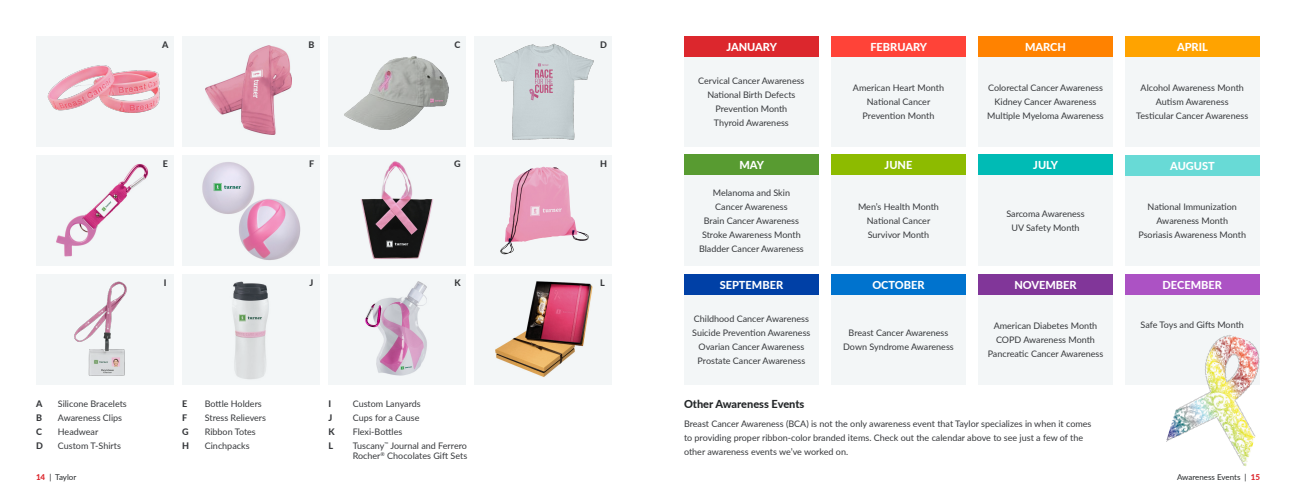
<style>
.page{position:relative;width:1296px;height:504px;background:#fff}
.page>*{position:absolute;margin:0;border:0;box-sizing:border-box;transform-origin:0 0}
.t1{font:800 11px "Lato";color:#fff}
.t2{font:800 11px "Lato";color:#242729}
.Body_Copy{font:9px/14px "Lato";color:#37393c}
.t3{font:800 9px/14px "Lato";color:#37393c}
.t4{font:8px "Lato";color:#242729}
.s1{font-weight:800;color:#dc272d}
</style>
<div class="page">
<div style="left:36px;top:36px;width:137px;height:110px;background:#f3f6f7"></div>
<div style="left:182px;top:36px;width:138px;height:110px;background:#f3f6f7"></div>
<div style="left:328px;top:36px;width:138px;height:110px;background:#f3f6f7"></div>
<div style="left:475px;top:36px;width:137px;height:110px;background:#f3f6f7"></div>
<div style="left:36px;top:274px;width:137px;height:110px;background:#f3f6f7"></div>
<div style="left:182px;top:274px;width:138px;height:110px;background:#f3f6f7"></div>
<div style="left:328px;top:274px;width:138px;height:110px;background:#f3f6f7"></div>
<div style="left:475px;top:274px;width:137px;height:110px;background:#f3f6f7"></div>
<div style="left:36px;top:155px;width:137px;height:110px;background:#f3f6f7"></div>
<div style="left:182px;top:155px;width:138px;height:110px;background:#f3f6f7"></div>
<div style="left:328px;top:155px;width:138px;height:110px;background:#f3f6f7"></div>
<div style="left:475px;top:155px;width:137px;height:110px;background:#f3f6f7"></div>
<img style="left:47px;top:65px;width:113px;height:48px">
<img style="left:57px;top:164px;width:92px;height:93px">
<img style="left:74px;top:281px;width:53px;height:95px">
<img style="left:365px;top:282px;width:62px;height:94px">
<img style="left:205px;top:46px;width:86px;height:89px">
<img style="left:202px;top:162px;width:99px;height:98px">
<img style="left:232px;top:281px;width:37px;height:98px">
<img style="left:496px;top:281px;width:97px;height:96px">
<img style="left:344px;top:56px;width:105px;height:74px">
<img style="left:361px;top:161px;width:72px;height:98px">
<img style="left:494px;top:43px;width:100px;height:97px">
<img style="left:500px;top:167px;width:89px;height:87px">
<div style="left:684px;top:36px;width:135px;height:110px;background:#f3f6f7"></div>
<div style="left:684px;top:274px;width:135px;height:110px;background:#f3f6f7"></div>
<div style="left:684px;top:155px;width:135px;height:110px;background:#f3f6f7"></div>
<div style="left:831px;top:36px;width:135px;height:110px;background:#f3f6f7"></div>
<div style="left:831px;top:274px;width:135px;height:110px;background:#f3f6f7"></div>
<div style="left:831px;top:155px;width:135px;height:110px;background:#f3f6f7"></div>
<div style="left:978px;top:36px;width:135px;height:110px;background:#f3f6f7"></div>
<div style="left:978px;top:274px;width:135px;height:110px;background:#f3f6f7"></div>
<div style="left:978px;top:155px;width:135px;height:110px;background:#f3f6f7"></div>
<div style="left:1125px;top:274px;width:135px;height:110px;background:#f3f6f7"></div>
<div style="left:1125px;top:155px;width:135px;height:110px;background:#f3f6f7"></div>
<div style="left:684px;top:36px;width:135px;height:20px;background:#dc272d"></div>
<div style="left:831px;top:36px;width:135px;height:20px;background:#ff4338"></div>
<div style="left:978px;top:36px;width:135px;height:20px;background:#ff8200"></div>
<div style="left:684px;top:155px;width:135px;height:20px;background:#589b31"></div>
<div style="left:831px;top:155px;width:135px;height:20px;background:#8dbb00"></div>
<div style="left:978px;top:155px;width:135px;height:20px;background:#00bbb5"></div>
<div style="left:1125px;top:155px;width:135px;height:20px;background:#68dad6"></div>
<div style="left:684px;top:274px;width:135px;height:20px;background:#0040a6"></div>
<div style="left:831px;top:274px;width:135px;height:20px;background:#0073ce"></div>
<div style="left:978px;top:274px;width:135px;height:20px;background:#813699"></div>
<div style="left:1125px;top:274px;width:135px;height:20px;background:#ac52c4"></div>
<img style="left:1166px;top:335px;width:94px;height:131px">
<div style="left:1125px;top:36px;width:135px;height:110px;background:#f3f6f7"></div>
<div style="left:1125px;top:36px;width:135px;height:20px;background:#ffa300"></div>
<p class="t3" style="left:162px;top:38px;width:8px">A</p>
<p class="t3" style="left:309px;top:38px;width:7px">B</p>
<p class="t3" style="left:455px;top:38px;width:7px">C</p>
<p class="t3" style="left:600px;top:38px;width:8px">D</p>
<p class="t3" style="left:163px;top:157px;width:7px">E</p>
<p class="t3" style="left:309px;top:157px;width:7px">F</p>
<p class="t3" style="left:454px;top:157px;width:8px">G</p>
<p class="t3" style="left:600px;top:157px;width:8px">H</p>
<p class="t3" style="left:164px;top:276px;width:4px">I</p>
<p class="t3" style="left:310px;top:276px;width:5px">J</p>
<p class="t3" style="left:454px;top:276px;width:8px">K</p>
<p class="t3" style="left:600px;top:276px;width:6px">L</p>
<p class="Body_Copy" style="left:58px;top:396px;width:71px">Silicone Bracelets</p>
<p class="Body_Copy" style="left:58px;top:410px;width:66px">Awareness Clips</p>
<p class="Body_Copy" style="left:58px;top:424px;width:42px">Headwear</p>
<p class="Body_Copy" style="left:58px;top:438px;width:65px">Custom T-Shirts</p>
<p class="Body_Copy" style="left:205px;top:396px;width:58px">Bottle Holders</p>
<p class="Body_Copy" style="left:205px;top:410px;width:63px">Stress Relievers</p>
<p class="Body_Copy" style="left:205px;top:424px;width:53px">Ribbon Totes</p>
<p class="Body_Copy" style="left:205px;top:438px;width:46px">Cinchpacks</p>
<p class="t3" style="left:36px;top:396px;width:8px;text-align:justify">A B C D</p>
<p class="t3" style="left:182px;top:396px;width:8px">E<br>F<br>G<br>H</p>
<p class="t3" style="left:328px;top:396px;width:8px">I<br>J<br>K<br>L</p>
<p class="Body_Copy" style="left:353px;top:396px;width:69px">Custom Lanyards</p>
<p class="Body_Copy" style="left:353px;top:410px;width:68px">Cups for a Cause</p>
<p class="Body_Copy" style="left:353px;top:424px;width:51px">Flexi-Bottles</p>
<p class="Body_Copy" style="left:353px;top:440px;width:116px;line-height:10px">Tuscany<sup>™</sup> Journal and Ferrero<br>Rocher<sup>®</sup> Chocolates Gift Sets</p>
<p class="t1" style="left:726px;top:38px;width:52px">JANUARY</p>
<p class="t1" style="left:870px;top:38px;width:58px">FEBRUARY</p>
<p class="t1" style="left:1025px;top:38px;width:42px">MARCH</p>
<p class="t1" style="left:1177px;top:38px;width:32px">APRIL</p>
<p class="Body_Copy" style="left:698px;top:73px;width:108px">Cervical Cancer Awareness</p>
<p class="Body_Copy" style="left:707px;top:87px;width:90px;text-align:center">National Birth Defects<br>Prevention Month</p>
<p class="Body_Copy" style="left:714px;top:115px;width:76px">Thyroid Awareness</p>
<p class="Body_Copy" style="left:853px;top:80px;width:93px">American Heart Month</p>
<p class="Body_Copy" style="left:863px;top:94px;width:73px;text-align:center">National Cancer<br>Prevention Month</p>
<p class="Body_Copy" style="left:988px;top:80px;width:116px">Colorectal Cancer Awareness</p>
<p class="Body_Copy" style="left:995px;top:94px;width:103px">Kidney Cancer Awareness</p>
<p class="Body_Copy" style="left:987px;top:108px;width:118px">Multiple Myeloma Awareness</p>
<p class="Body_Copy" style="left:1141px;top:80px;width:105px">Alcohol Awareness Month</p>
<p class="Body_Copy" style="left:1156px;top:94px;width:74px">Autism Awareness</p>
<p class="Body_Copy" style="left:1136px;top:108px;width:114px">Testicular Cancer Awareness</p>
<p class="t1" style="left:739px;top:157px;width:26px">MAY</p>
<p class="t1" style="left:885px;top:157px;width:29px">JUNE</p>
<p class="t1" style="left:1033px;top:157px;width:26px">JULY</p>
<p class="t1" style="left:1170px;top:158px;width:46px">AUGUST</p>
<p class="Body_Copy" style="left:713px;top:185px;width:79px">Melanoma and Skin</p>
<p class="Body_Copy" style="left:715px;top:199px;width:74px">Cancer Awareness</p>
<p class="Body_Copy" style="left:704px;top:213px;width:97px">Brain Cancer Awareness</p>
<p class="Body_Copy" style="left:702px;top:227px;width:100px">Stroke Awareness Month</p>
<p class="Body_Copy" style="left:699px;top:241px;width:106px">Bladder Cancer Awareness</p>
<p class="Body_Copy" style="left:858px;top:199px;width:82px">Men’s Health Month</p>
<p class="Body_Copy" style="left:867px;top:213px;width:65px">National Cancer<br>Survivor Month</p>
<p class="Body_Copy" style="left:1006px;top:206px;width:80px">Sarcoma Awareness</p>
<p class="Body_Copy" style="left:1011px;top:220px;width:70px">UV Safety Month</p>
<p class="Body_Copy" style="left:1148px;top:199px;width:91px;text-align:center">National Immunization<br>Awareness Month</p>
<p class="Body_Copy" style="left:1138px;top:227px;width:109px">Psoriasis Awareness Month</p>
<p class="t1" style="left:720px;top:276px;width:65px">SEPTEMBER</p>
<p class="t1" style="left:872px;top:276px;width:54px">OCTOBER</p>
<p class="t1" style="left:1014px;top:276px;width:64px">NOVEMBER</p>
<p class="t1" style="left:1163px;top:276px;width:61px">DECEMBER</p>
<p class="Body_Copy" style="left:694px;top:311px;width:117px">Childhood Cancer Awareness</p>
<p class="Body_Copy" style="left:692px;top:325px;width:120px">Suicide Prevention Awareness</p>
<p class="Body_Copy" style="left:699px;top:339px;width:107px">Ovarian Cancer Awareness</p>
<p class="Body_Copy" style="left:698px;top:353px;width:109px">Prostate Cancer Awareness</p>
<p class="Body_Copy" style="left:849px;top:325px;width:101px">Breast Cancer Awareness</p>
<p class="Body_Copy" style="left:843px;top:339px;width:112px">Down Syndrome Awareness</p>
<p class="Body_Copy" style="left:994px;top:318px;width:105px">American Diabetes Month</p>
<p class="Body_Copy" style="left:996px;top:332px;width:100px">COPD Awareness Month</p>
<p class="Body_Copy" style="left:988px;top:346px;width:117px">Pancreatic Cancer Awareness</p>
<h3 class="t2" style="left:684px;top:396px;width:122px">Other Awareness Events</h3>
<p class="Body_Copy" style="left:684px;top:416px;width:409px">Breast Cancer Awareness (BCA) is not the only awareness event that Taylor specializes in when it comes to providing proper ribbon-color branded items. Check out the calendar above to see just a few of the other awareness events we’ve worked on.</p>
<p class="Body_Copy" style="left:1141px;top:317px;width:105px">Safe Toys and Gifts Month</p>
<p class="t4" style="left:36px;top:472px;width:42px"><span class="s1">14</span> | Taylor</p>
<p class="t4" style="left:1177px;top:472px;width:84px">Awareness Events | <span class="s1">15</span></p>
</div>
